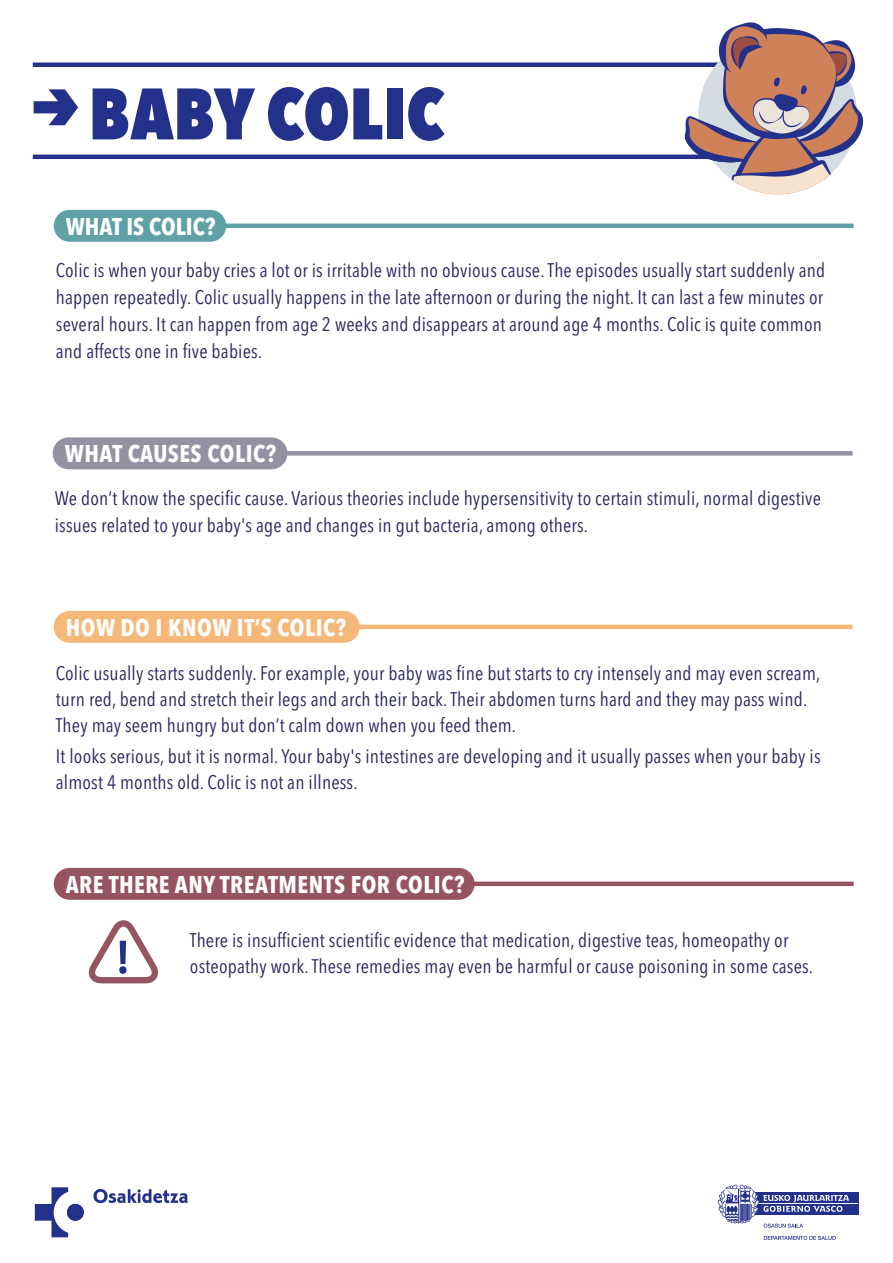
<style>
.page{position:relative;width:893px;height:1263px;background:#fff}
.page>*{position:absolute;margin:0;border:0;box-sizing:border-box;transform-origin:0 0}
.t1{font:800 condensed 72px "Avenir Next LT Pro";color:#24318b}
.t2{font:700 condensed 24px "Avenir Next LT Pro";letter-spacing:.02em;color:#fff}
.t3{font:700 condensed 24px "Avenir Next LT Pro";color:#fff}
.t4{font:condensed 19.5px/27px "Avenir Next LT Pro";letter-spacing:.01em;color:#27245e}
</style>
<div class="page">
<svg style="left:35px;top:1187px;width:33px;height:50px"></svg>
<div style="left:67px;top:1204px;width:17px;height:17px;background:#24318b;border-radius:50%"></div>
<svg style="left:93px;top:1189px;width:95px;height:14px"></svg>
<svg style="left:764px;top:1236px;width:72px;height:4px"></svg>
<div style="left:748px;top:1192px;width:110px;height:22px;background:#24318b"></div>
<hr style="left:748px;top:1203px;width:110px;height:1px;background:#fff">
<svg style="left:717px;top:1184px;width:132px;height:44px"></svg>
<hr style="left:33px;top:63px;width:755px;height:4px;background:#24318b">
<hr style="left:33px;top:155px;width:749px;height:4px;background:#24318b">
<svg style="left:34px;top:89px;width:44px;height:36px"></svg>
<svg style="left:685px;top:22px;width:178px;height:172px"></svg>
<div style="left:54px;top:210px;width:172px;height:32px;background:#5fa1a6;border-radius:16px"></div>
<hr style="left:158px;top:224px;width:696px;height:4px;background:#5fa1a6">
<div style="left:53px;top:437px;width:234px;height:32px;background:#9292a3;border-radius:16px"></div>
<div style="left:157px;top:451px;width:696px;height:5px;background:#9292a3"></div>
<div style="left:54px;top:611px;width:306px;height:32px;background:#f6b879;border-radius:16px"></div>
<hr style="left:158px;top:625px;width:695px;height:4px;background:#f6b879">
<div style="left:54px;top:868px;width:421px;height:32px;background:#955460;border-radius:16px"></div>
<div style="left:158px;top:881px;width:696px;height:5px;background:#955460"></div>
<svg style="left:89px;top:920px;width:70px;height:63px"></svg>
<h1 class="t1" style="left:89px;top:69px;width:357px">BABY COLIC</h1>
<p class="t3" style="left:66px;top:211px;width:151px">WHAT IS COLIC?</p>
<p class="t4" style="left:56px;top:257px;width:771px">Colic is when your baby cries a lot or is irritable with no obvious cause. The episodes usually start suddenly and happen repeatedly. Colic usually happens in the late afternoon or during the night. It can last a few minutes or several hours. It can happen from age 2 weeks and disappears at around age 4 months. Colic is quite common and affects one in five babies.</p>
<p class="t2" style="left:65px;top:439px;width:213px">WHAT CAUSES COLIC?</p>
<p class="t4" style="left:55px;top:484px;width:768px">We don’t know the specific cause. Various theories include hypersensitivity to certain stimuli, normal digestive issues related to your baby's age and changes in gut bacteria, among others.</p>
<p class="t2" style="left:66px;top:613px;width:282px">HOW DO I KNOW IT’S COLIC?</p>
<p class="t4" style="left:56px;top:660px;width:766px;line-height:26.1px">Colic usually starts suddenly. For example, your baby was fine but starts to cry intensely and may even scream, turn red, bend and stretch their legs and arch their back. Their abdomen turns hard and they may pass wind.<br>They may seem hungry but don’t calm down when you feed them.</p>
<p class="t4" style="left:56px;top:742px;width:766px;line-height:26.1px">It looks serious, but it is normal. Your baby's intestines are developing and it usually passes when your baby is almost 4 months old. Colic is not an illness.</p>
<p class="t2" style="left:66px;top:870px;width:400px">ARE THERE ANY TREATMENTS FOR COLIC?</p>
<p class="t4" style="left:190px;top:927px;width:625px;line-height:25.5px">There is insufficient scientific evidence that medication, digestive teas, homeopathy or osteopathy work. These remedies may even be harmful or cause poisoning in some cases.</p>
</div>
